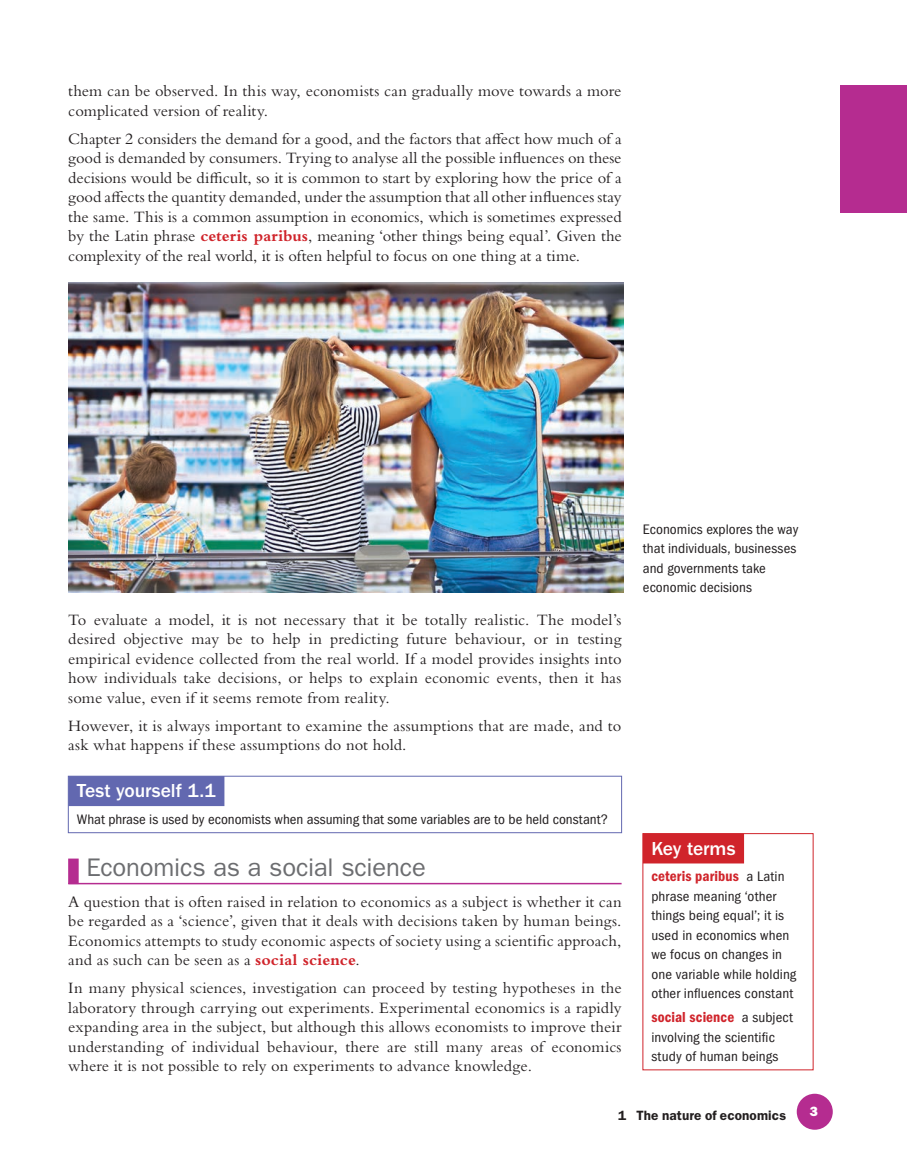
<style>
.page{position:relative;width:907px;height:1174px;background:#fff}
.page>*{position:absolute;margin:0;border:0;box-sizing:border-box;transform-origin:0 0}
.t1{font:25.5px "ITC Franklin Gothic Std";letter-spacing:-.005em;color:#6c6d70}
.t2{font:500 19.5px "ITC Franklin Gothic Std";letter-spacing:-.005em;color:#fff}
.t3{font:16.5px/19.5px "Bembo Std";letter-spacing:.005em;color:#231f20;text-align:justify}
.t4{font:15px "ITC Franklin Gothic Std Dm Cd";letter-spacing:.005em;color:#d0242b}
.t5{font:condensed 14.25px/19.5px "ITC Franklin Gothic Std";letter-spacing:.005em;color:#231f20;scale:1.05 1}
.t6{font:600 13.5px "ITC Franklin Gothic Std";letter-spacing:.01em;color:#231f20}
.t7{font:13.5px "ITC Franklin Gothic Std Hvy";color:#fff}
.s1{font-weight:700;color:#d0242b}
.s2{font-family:"ITC Franklin Gothic Std";font-stretch:condensed;font-size:14.25px;color:#231f20}
</style>
<div class="page">
<div style="left:796px;top:1094px;width:36px;height:36px;background:#b52c90;border-radius:50%"></div>
<div style="left:839px;top:86px;width:67px;height:127px;background:#b52c90"></div>
<div style="left:68px;top:776px;width:553px;height:57px;border:1px solid #6268b0"></div>
<div style="left:68px;top:776px;width:156px;height:30px;background:#6268b0"></div>
<div style="left:68px;top:859px;width:11px;height:25px;background:#b52c90"></div>
<hr style="left:68px;top:883px;width:553px;height:1px;background:#b52c90">
<img style="left:68px;top:283px;width:555px;height:309px">
<div style="left:642px;top:833px;width:101px;height:30px;background:#d0242b"></div>
<p class="t3" style="left:68px;top:81px;width:554px">them can be observed. In this way, economists can gradually move towards a more complicated version of reality.</p>
<p class="t3" style="left:68px;top:129px;width:554px">Chapter 2 considers the demand for a good, and the factors that affect how much of a good is demanded by consumers. Trying to analyse all the possible influences on these decisions would be difficult, so it is common to start by exploring how the price of a good affects the quantity demanded, under the assumption that all other influences stay the same. This is a common assumption in economics, which is sometimes expressed by the Latin phrase <span class="s1">ceteris paribus</span>, meaning ‘other things being equal’. Given the complexity of the real world, it is often helpful to focus on one thing at a time.</p>
<p class="t3" style="left:68px;top:609px;width:554px">To evaluate a model, it is not necessary that it be totally realistic. The model’s desired objective may be to help in predicting future behaviour, or in testing empirical evidence collected from the real world. If a model provides insights into how individuals take decisions, or helps to explain economic events, then it has some value, even if it seems remote from reality.</p>
<p class="t3" style="left:68px;top:715px;width:554px">However, it is always important to examine the assumptions that are made, and to ask what happens if these assumptions do not hold.</p>
<p class="t2" style="left:77px;top:780px;width:140px">Test yourself 1.1</p>
<p class="t5" style="left:77px;top:810px;width:507px">What phrase is used by economists when assuming that some variables are to be held constant?</p>
<h1 class="t1" style="left:86px;top:853px;width:341px">Economics as a social science</h1>
<p class="t3" style="left:68px;top:891px;width:554px">A question that is often raised in relation to economics as a subject is whether it can be regarded as a ‘science’, given that it deals with decisions taken by human beings.<br>Economics attempts to study economic aspects of society using a scientific approach, and as such can be seen as a <span class="s1">social science</span>.</p>
<p class="t3" style="left:68px;top:978px;width:554px">In many physical sciences, investigation can proceed by testing hypotheses in the laboratory through carrying out experiments. Experimental economics is a rapidly expanding area in the subject, but although this allows economists to improve their understanding of individual behaviour, there are still many areas of economics where it is not possible to rely on experiments to advance knowledge.</p>
<p class="t5" style="left:642px;top:520px;width:149px">Economics explores the way that individuals, businesses and governments take economic decisions</p>
<p class="t2" style="left:651px;top:837px;width:86px">Key terms</p>
<p class="t4" style="left:651px;top:868px;width:135px">ceteris paribus <span class="s2">a Latin</span></p>
<p class="t5" style="left:651px;top:887px;width:139px">phrase meaning ‘other things being equal’; it is used in economics when we focus on changes in one variable while holding other influences constant</p>
<p class="t4" style="left:651px;top:1009px;width:143px">social science <span class="s2">a subject</span></p>
<p class="t5" style="left:651px;top:1027px;width:122px">involving the scientific study of human beings</p>
<p class="t6" style="left:617px;top:1107px;width:169px">1 The nature of economics</p>
<p class="t7" style="left:809px;top:1104px;width:10px">3</p>
</div>
